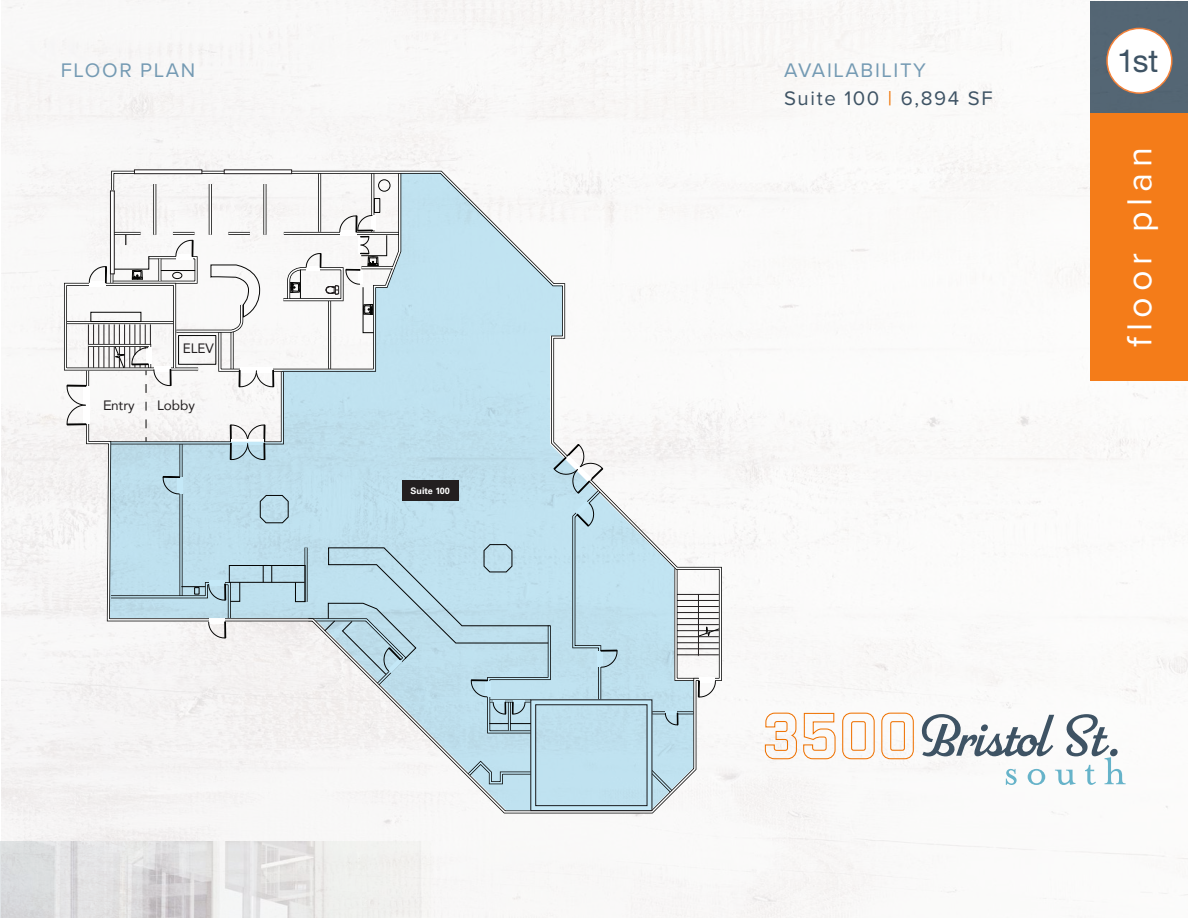
<style>
.page{position:relative;width:1188px;height:918px;background:#fff}
.page>*{position:absolute;margin:0;border:0;box-sizing:border-box;transform-origin:0 0}
.t1{font:36px "Proxima Nova";letter-spacing:.16em;color:#fff}
.t2{font:31.5px "Helvetica Neue LT Std";color:#3e5364}
.t3{font:20.4px "Proxima Nova";letter-spacing:.08em;color:#749ab3}
.t4{font:20.4px "Proxima Nova";letter-spacing:.08em;color:#3e5364}
.t5{font:13.65px "Avenir";color:#231f20}
.t6{font:700 9px "Univers LT Pro 65";color:#fff}
.s1{color:#ef7100}
</style>
<div class="page">
<img style="left:1px;top:1px;width:1187px;height:917px">
<svg style="left:764px;top:712px;width:150px;height:48px"></svg>
<svg style="left:920px;top:714px;width:206px;height:71px"></svg>
<div style="left:1110px;top:749px;width:8px;height:7px;background:#3e5364;border-radius:4px"></div>
<div style="left:1107px;top:28px;width:65px;height:65px;background:#fff;border-radius:50%"></div>
<div style="left:1106px;top:28px;width:66px;height:66px;border:2px solid #f4823a;border-radius:50%"></div>
<svg style="left:62px;top:170px;width:658px;height:641px"></svg>
<svg style="left:134px;top:170px;width:68px;height:4px"></svg>
<svg style="left:224px;top:170px;width:68px;height:4px"></svg>
<svg style="left:110px;top:173px;width:584px;height:637px"></svg>
<div style="left:1091px;top:113px;width:97px;height:268px;background:#f47c19"></div>
<div style="left:402px;top:481px;width:57px;height:20px;background:#231f20"></div>
<img style="left:0;top:841px;width:678px;height:77px">
<p class="t3" style="left:61px;top:55px;width:136px">FLOOR PLAN</p>
<p class="t5" style="left:183px;top:337px;width:33px">ELEV</p>
<p class="t5" style="left:103px;top:394px;width:33px">Entry</p>
<p class="t5" style="left:157px;top:394px;width:40px">Lobby</p>
<p class="t6" style="left:411px;top:485px;width:41px">Suite 100</p>
<p class="t3" style="left:784px;top:55px;width:143px">AVAILABILITY</p>
<p class="t4" style="left:784px;top:83px;width:210px">Suite 100 <span class="s1">|</span> 6,894 SF</p>
<p class="t2" style="left:1117px;top:42px;width:43px">1st</p>
<p class="t1" style="left:1113px;top:347px;width:202px;rotate:-90deg">floor plan</p>
</div>
